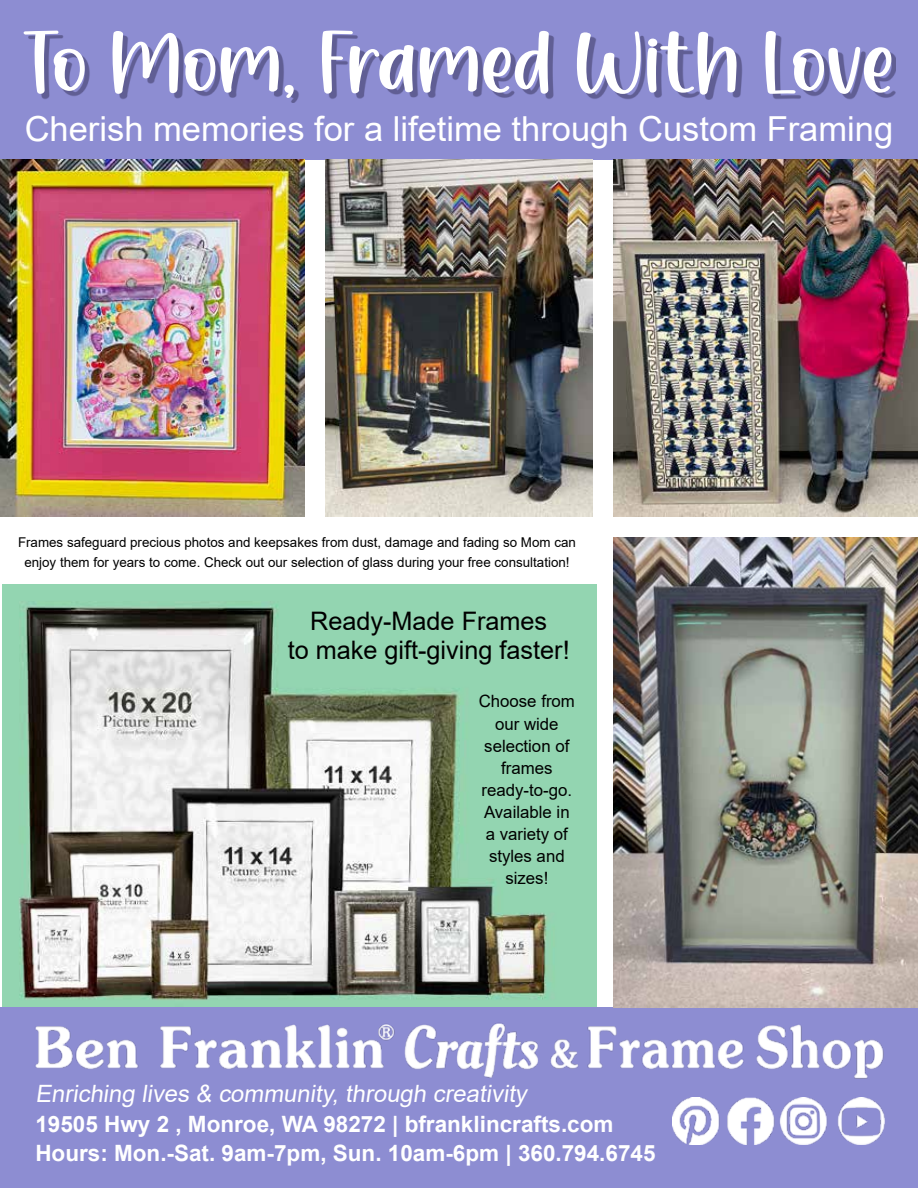
<style>
.page{position:relative;width:918px;height:1188px;background:#fff}
.page>*{position:absolute;margin:0;border:0;box-sizing:border-box;transform-origin:0 0}
.t1{font:94.8px "Caramel";color:#fff;scale:1.12 1}
.t2{font:34.5px "Arial";color:#fff}
.t3{font:25.5px/29.2px "Arial";color:#000;text-align:center}
.t4{font:23.85px "Arial";color:#fff}
.t5{font:700 22.5px/29.2px "Arial";color:#fff}
.t6{font:16.95px/22px "Arial";color:#000;text-align:center}
.t7{font:13.5px/19.5px "Arial";color:#000;text-align:center}
</style>
<div class="page">
<img style="left:2px;top:585px;width:594px;height:423px">
<div style="left:0;top:1008px;width:918px;height:180px;background:#8d8dd2"></div>
<img style="left:35px;top:1023px;width:849px;height:56px">
<img style="left:672px;top:1098px;width:213px;height:47px">
<div style="left:0;top:0;width:918px;height:160px;background:#8d8dd2"></div>
<svg style="left:28px;top:35px;width:868px;height:68px"></svg>
<img style="left:614px;top:537px;width:304px;height:471px">
<img style="left:614px;top:160px;width:304px;height:356px">
<img style="left:0;top:160px;width:304px;height:356px">
<img style="left:325px;top:160px;width:268px;height:356px">
<h1 class="t1" style="left:24px;top:30px;width:778px">To Mom, Framed With Love</h1>
<h2 class="t2" style="left:25px;top:105px;width:870px">Cherish memories for a lifetime through Custom Framing</h2>
<p class="t7" style="left:18px;top:533px;width:559px">Frames safeguard precious photos and keepsakes from dust, damage and fading so Mom can enjoy them for years to come. Check out our selection of glass during your free consultation!</p>
<h3 class="t3" style="left:288px;top:606px;width:284px">Ready-Made Frames<br>to make gift-giving faster!</h3>
<p class="t6" style="left:479px;top:690px;width:98px">Choose from our wide selection of frames ready-to-go.<br>Available in a variety of styles and sizes!</p>
<h3 class="t4" style="left:35px;top:1078px;width:498px">Enriching lives &amp; community, through creativity</h3>
<h3 class="t5" style="left:35px;top:1109px;width:622px">19505 Hwy 2 , Monroe, WA 98272 | bfranklincrafts.com<br>Hours: Mon.-Sat. 9am-7pm, Sun. 10am-6pm | 360.794.6745</h3>
</div>
